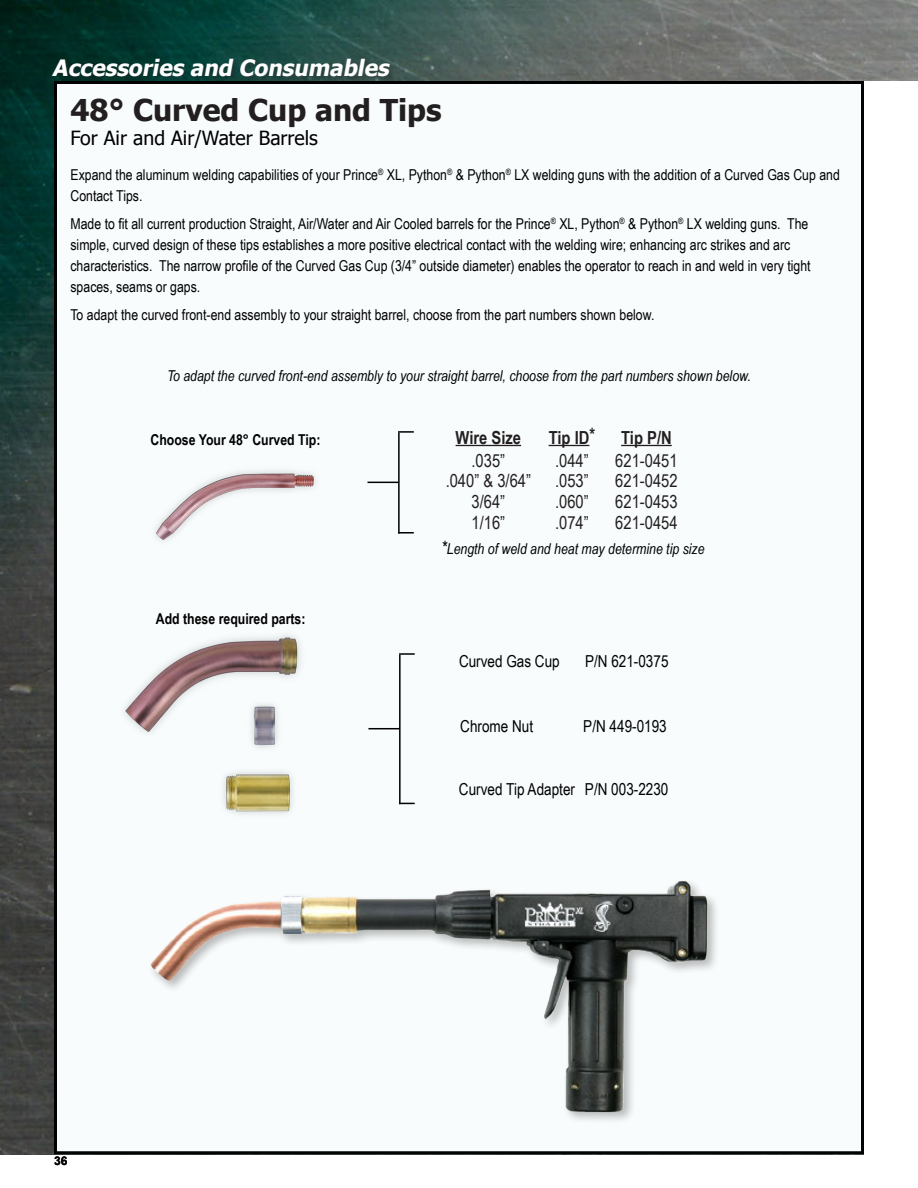
<style>
.page{position:relative;width:918px;height:1188px;background:#fff}
.page>*{position:absolute;margin:0;border:0;box-sizing:border-box;transform-origin:0 0}
.t1{font:700 30px "Tahoma";color:#231f20}
.t2{font:italic 700 22.5px "Tahoma";color:#fff}
.Product_Sub-Title{font:19.5px "Tahoma";color:#000001}
.t3{font:18px "Arial Narrow";color:#231f20}
.t4{font:700 18px "Arial Narrow";color:#231f20}
.t5{font:16.5px "Arial Narrow";color:#000001}
.t6{font:15px/21px "Arial Narrow";color:#000001}
.t7{font:italic 15px "Arial Narrow";color:#000001}
.t8{font:700 15px "Arial Narrow";color:#000001}
.t9{font:700 12px "Arial";color:#000001}
.s1{font-size:18px}
</style>
<div class="page">
<img style="left:0;top:0;width:918px;height:1154px">
<svg style="left:864px;top:81px;width:54px;height:1073px"></svg>
<div style="left:52px;top:58px;width:344px;height:24px;background:#231f20;opacity:.35"></div>
<div style="left:57px;top:84px;width:807px;height:1070px;background:#f8fcfc"></div>
<img style="left:150px;top:881px;width:566px;height:239px">
<img style="left:155px;top:471px;width:161px;height:70px">
<hr style="left:368px;top:728px;width:32px;height:1px;background:#000001">
<hr style="left:399px;top:655px;width:2px;height:149px;background:#000001">
<svg style="left:399px;top:653px;width:16px;height:2px"></svg>
<svg style="left:401px;top:803px;width:14px;height:1px"></svg>
<img style="left:125px;top:635px;width:176px;height:98px">
<img style="left:223px;top:772px;width:70px;height:42px">
<img style="left:247px;top:701px;width:37px;height:47px">
<hr style="left:368px;top:482px;width:31px;height:1px;background:#000001">
<hr style="left:398px;top:433px;width:2px;height:101px;background:#000001">
<svg style="left:398px;top:431px;width:16px;height:2px"></svg>
<svg style="left:398px;top:532px;width:16px;height:2px"></svg>
<hr style="left:456px;top:445px;width:65px;height:1px;background:#231f20">
<hr style="left:549px;top:445px;width:40px;height:1px;background:#231f20">
<hr style="left:621px;top:445px;width:51px;height:1px;background:#231f20">
<h2 class="t2" style="left:52px;top:52px;width:343px">Accessories and Consumables</h2>
<p class="t1" style="left:71px;top:89px;width:373px">48° Curved Cup and Tips</p>
<p class="Product_Sub-Title" style="left:71px;top:124px;width:249px">For Air and Air/Water Barrels</p>
<p class="t6" style="left:71px;top:164px;width:771px">Expand the aluminum welding capabilities of your Prince<sup>®</sup> XL, Python<sup>®</sup> &amp; Python<sup>®</sup> LX welding guns with the addition of a Curved Gas Cup and<br>Contact Tips.</p>
<p class="t6" style="left:71px;top:213px;width:742px">Made to fit all current production Straight, Air/Water and Air Cooled barrels for the Prince<sup>®</sup> XL, Python<sup>®</sup> &amp; Python<sup>®</sup> LX welding guns. The simple, curved design of these tips establishes a more positive electrical contact with the welding wire; enhancing arc strikes and arc characteristics. The narrow profile of the Curved Gas Cup (3/4” outside diameter) enables the operator to reach in and weld in very tight spaces, seams or gaps.</p>
<p class="t6" style="left:71px;top:303px;width:585px">To adapt the curved front-end assembly to your straight barrel, choose from the part numbers shown below.</p>
<p class="t7" style="left:167px;top:365px;width:585px">To adapt the curved front-end assembly to your straight barrel, choose from the part numbers shown below.</p>
<p class="t8" style="left:150px;top:429px;width:172px">Choose Your 48° Curved Tip:</p>
<p class="t8" style="left:156px;top:607px;width:151px">Add these required parts:</p>
<p class="t4" style="left:456px;top:424px;width:67px">Wire Size</p>
<p class="t4" style="left:549px;top:424px;width:48px">Tip ID*</p>
<p class="t4" style="left:621px;top:424px;width:52px">Tip P/N</p>
<p class="t3" style="left:472px;top:447px;width:35px">.035”</p>
<p class="t3" style="left:555px;top:447px;width:35px">.044”</p>
<p class="t3" style="left:615px;top:447px;width:64px">621-0451</p>
<p class="t3" style="left:446px;top:468px;width:87px">.040” &amp; 3/64”</p>
<p class="t3" style="left:555px;top:468px;width:35px">.053”</p>
<p class="t3" style="left:615px;top:468px;width:64px">621-0452</p>
<p class="t3" style="left:472px;top:489px;width:35px">3/64”</p>
<p class="t3" style="left:555px;top:489px;width:35px">.060”</p>
<p class="t3" style="left:615px;top:489px;width:64px">621-0453</p>
<p class="t3" style="left:472px;top:509px;width:35px">1/16”</p>
<p class="t3" style="left:555px;top:509px;width:35px">.074”</p>
<p class="t3" style="left:615px;top:509px;width:64px">621-0454</p>
<p class="t7" style="left:441px;top:538px;width:265px"><span class="s1">*</span>Length of weld and heat may determine tip size</p>
<p class="t5" style="left:459px;top:649px;width:102px">Curved Gas Cup</p>
<p class="t5" style="left:585px;top:649px;width:85px">P/N 621-0375</p>
<p class="t5" style="left:460px;top:714px;width:74px">Chrome Nut</p>
<p class="t5" style="left:583px;top:714px;width:85px">P/N 449-0193</p>
<p class="t5" style="left:459px;top:777px;width:211px">Curved Tip Adapter P/N 003-2230</p>
<p class="t9" style="left:54px;top:1153px;width:15px">36</p>
</div>
